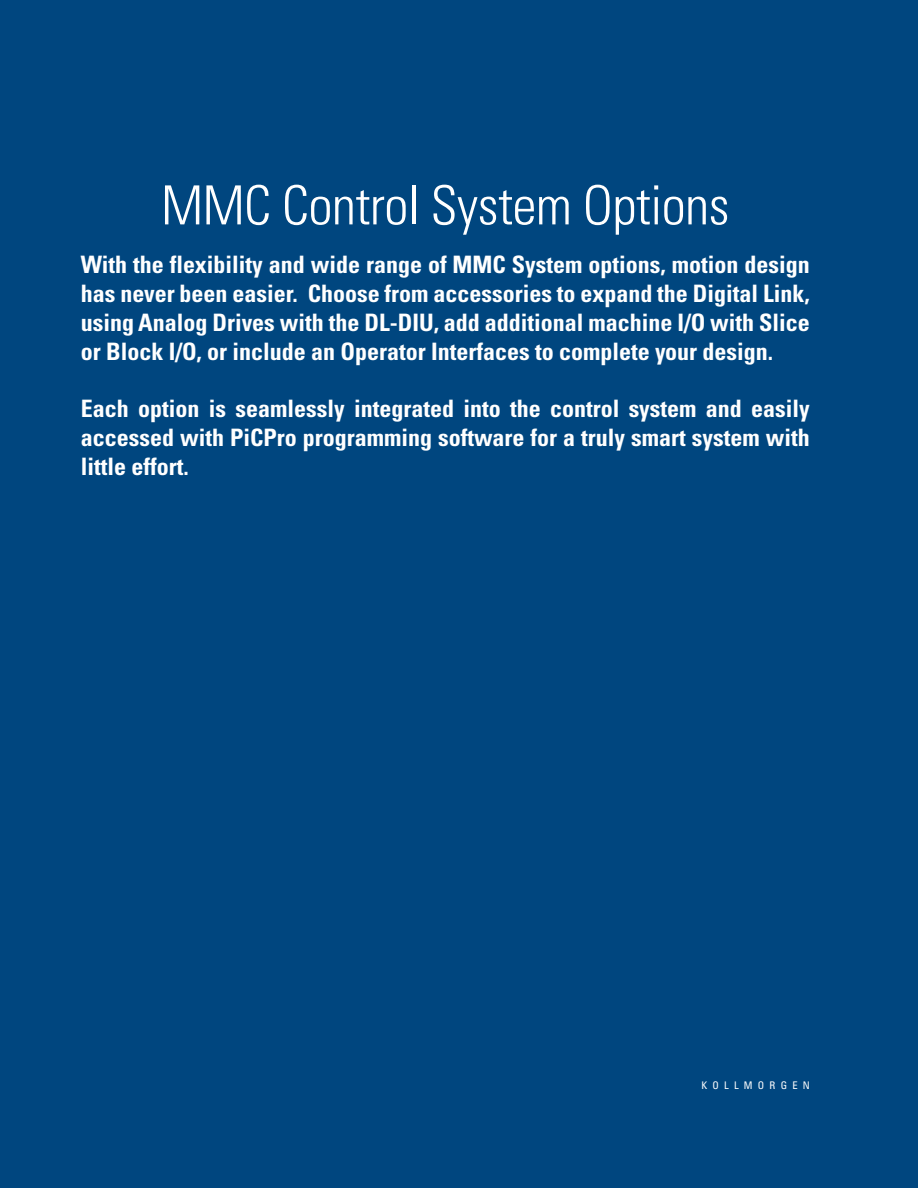
<style>
.page{position:relative;width:918px;height:1188px;background:#00467f}
.page>*{position:absolute;margin:0;border:0;box-sizing:border-box;transform-origin:0 0}
.t1{font:300 condensed 54px "Univers";letter-spacing:-.01em;color:#fff}
.t2{font:700 condensed 24px/28.8px "Univers";color:#fff;text-align:justify}
.t3{font:condensed 10.5px "Univers";letter-spacing:.5em;color:#fff}
</style>
<div class="page">
<h1 class="t1" style="left:161px;top:173px;width:570px">MMC Control System Options</h1>
<p class="t2" style="left:81px;top:250px;width:731px">With the flexibility and wide range of MMC System options, motion design has never been easier. Choose from accessories to expand the Digital Link, using Analog Drives with the DL-DIU, add additional machine I/O with Slice or Block I/O, or include an Operator Interfaces to complete your design.</p>
<p class="t2" style="left:81px;top:394px;width:731px">Each option is seamlessly integrated into the control system and easily accessed with PiCPro programming software for a truly smart system with little effort.</p>
<p class="t3" style="left:701px;top:1079px;width:110px">KOLLMORGEN</p>
</div>
